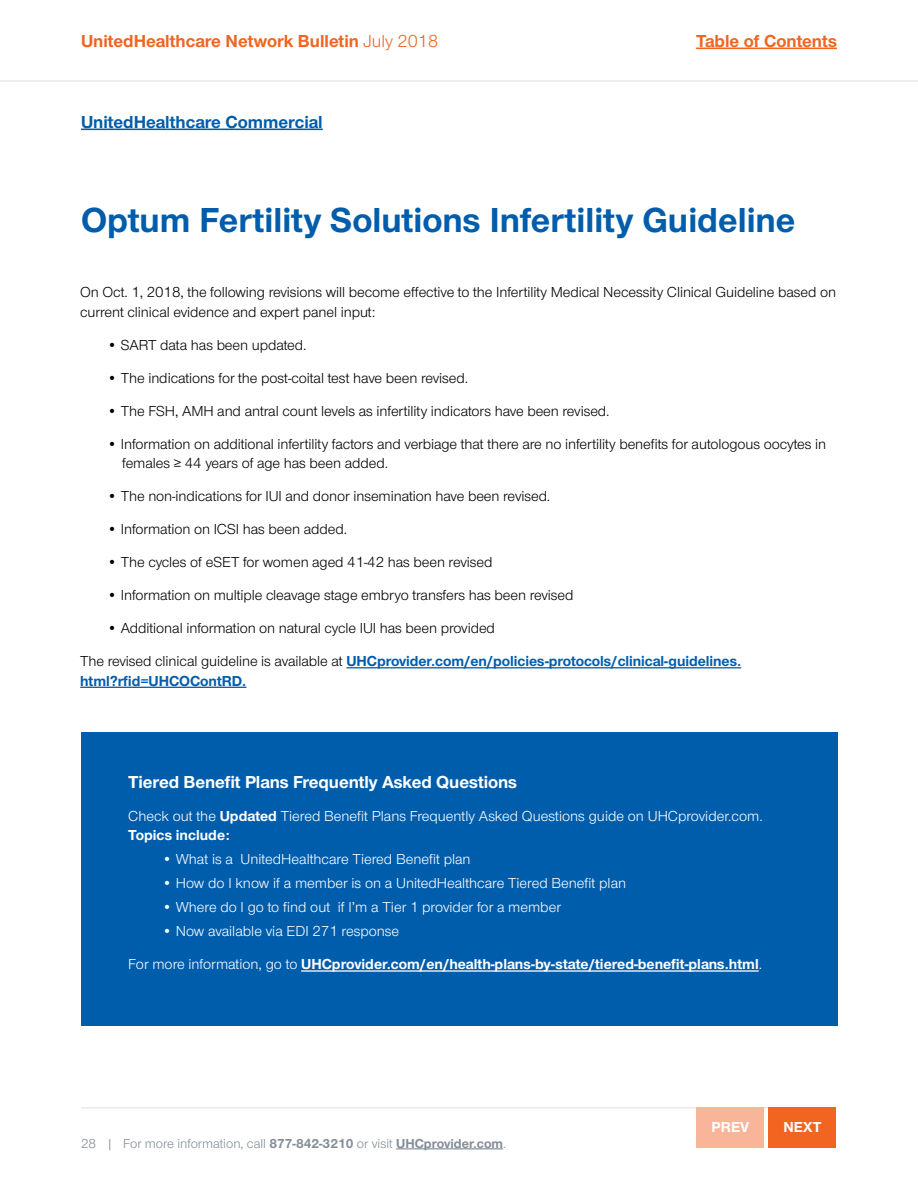
<style>
.page{position:relative;width:918px;height:1188px;background:#fff}
.page>*{position:absolute;margin:0;border:0;box-sizing:border-box;transform-origin:0 0}
.t1{font:700 36px "UHC Sans";color:#005dac}
.t2{font:700 18px "UHC Sans";color:#f16521}
.t3{font:700 18px "UHC Sans";letter-spacing:-.005em;color:#fff}
.t4{font:700 18px "UHC Sans";color:#005dac}
.t5{font:15px/19.5px "UHC Sans";letter-spacing:-.005em;color:#000}
.t6{font:15px/19.5px "UHC Sans";color:#fff}
.t7{font:700 15px/19.5px "UHC Sans";letter-spacing:-.005em;color:#005dac}
.t8{font:700 15px "UHC Sans";color:#fff}
.t9{font:13.5px "UHC Sans";color:#838d97}
.s1{font-weight:400}
.s2{font-weight:400;color:#000}
.s3{font-weight:700}
</style>
<div class="page">
<hr style="left:696px;top:48px;width:141px;height:1px;background:#f16521">
<hr style="left:0;top:80px;width:918px;height:2px;background:#e9e9ea">
<hr style="left:396px;top:1148px;width:107px;height:1px;background:#838d97">
<hr style="left:81px;top:1107px;width:756px;height:1px;background:#e9e9ea">
<hr style="left:346px;top:667px;width:395px;height:1px;background:#005dac">
<hr style="left:80px;top:687px;width:166px;height:1px;background:#005dac">
<hr style="left:81px;top:129px;width:242px;height:1px;background:#005dac">
<div style="left:81px;top:733px;width:756px;height:293px;background:#005dac"></div>
<hr style="left:301px;top:970px;width:458px;height:2px;background:#fff">
<div style="left:769px;top:1107px;width:67px;height:40px;background:#f16521"></div>
<div style="left:697px;top:1107px;width:67px;height:40px;background:#f9b59a"></div>
<p class="t2" style="left:81px;top:34px;width:359px">UnitedHealthcare Network Bulletin <span class="s1">July 2018</span></p>
<p class="t2" style="left:696px;top:34px;width:142px">Table of Contents</p>
<p class="t4" style="left:81px;top:115px;width:243px">UnitedHealthcare Commercial</p>
<h1 class="t1" style="left:81px;top:207px;width:716px">Optum Fertility Solutions Infertility Guideline</h1>
<p class="t5" style="left:80px;top:284px;width:758px">On Oct. 1, 2018, the following revisions will become effective to the Infertility Medical Necessity Clinical Guideline based on current clinical evidence and expert panel input:</p>
<p class="t5" style="left:107px;top:336px;width:201px">• SART data has been updated.</p>
<p class="t5" style="left:107px;top:369px;width:362px">• The indications for the post-coital test have been revised.</p>
<p class="t5" style="left:107px;top:402px;width:504px">• The FSH, AMH and antral count levels as infertility indicators have been revised.</p>
<p class="t5" style="left:122px;top:435px;width:706px;text-indent:-15px">• Information on additional infertility factors and verbiage that there are no infertility benefits for autologous oocytes in females ≥ 44 years of age has been added.</p>
<p class="t5" style="left:107px;top:488px;width:445px">• The non-indications for IUI and donor insemination have been revised.</p>
<p class="t5" style="left:107px;top:521px;width:241px">• Information on ICSI has been added.</p>
<p class="t5" style="left:107px;top:554px;width:387px">• The cycles of eSET for women aged 41-42 has been revised</p>
<p class="t5" style="left:107px;top:587px;width:468px">• Information on multiple cleavage stage embryo transfers has been revised</p>
<p class="t5" style="left:107px;top:620px;width:389px">• Additional information on natural cycle IUI has been provided</p>
<p class="t7" style="left:80px;top:653px;width:663px"><span class="s2">The revised clinical guideline is available at</span> UHCprovider.com/en/policies-protocols/clinical-guidelines. html?rfid=UHCOContRD.</p>
<p class="t3" style="left:128px;top:775px;width:390px">Tiered Benefit Plans Frequently Asked Questions</p>
<p class="t6" style="left:128px;top:808px;width:636px">Check out the <span class="s3">Updated</span> Tiered Benefit Plans Frequently Asked Questions guide on UHCprovider.com.<br><span class="s3">Topics include:</span></p>
<p class="t6" style="left:162px;top:851px;width:310px">• What is a UnitedHealthcare Tiered Benefit plan</p>
<p class="t6" style="left:162px;top:875px;width:466px">• How do I know if a member is on a UnitedHealthcare Tiered Benefit plan</p>
<p class="t6" style="left:162px;top:899px;width:400px">• Where do I go to find out if I’m a Tier 1 provider for a member</p>
<p class="t6" style="left:162px;top:923px;width:239px">• Now available via EDI 271 response</p>
<p class="t8" style="left:128px;top:959px;width:635px"><span class="s1">For more information, go to</span> UHCprovider.com/en/health-plans-by-state/tiered-benefit-plans.html<span class="s1">.</span></p>
<p class="t9" style="left:81px;top:1138px;width:427px">28 | For more information, call <span class="s3">877-842-3210</span> or visit <span class="s3">UHCprovider.com</span>.</p>
<p class="t8" style="left:712px;top:1122px;width:39px">PREV</p>
<p class="t8" style="left:783px;top:1122px;width:40px">NEXT</p>
</div>
